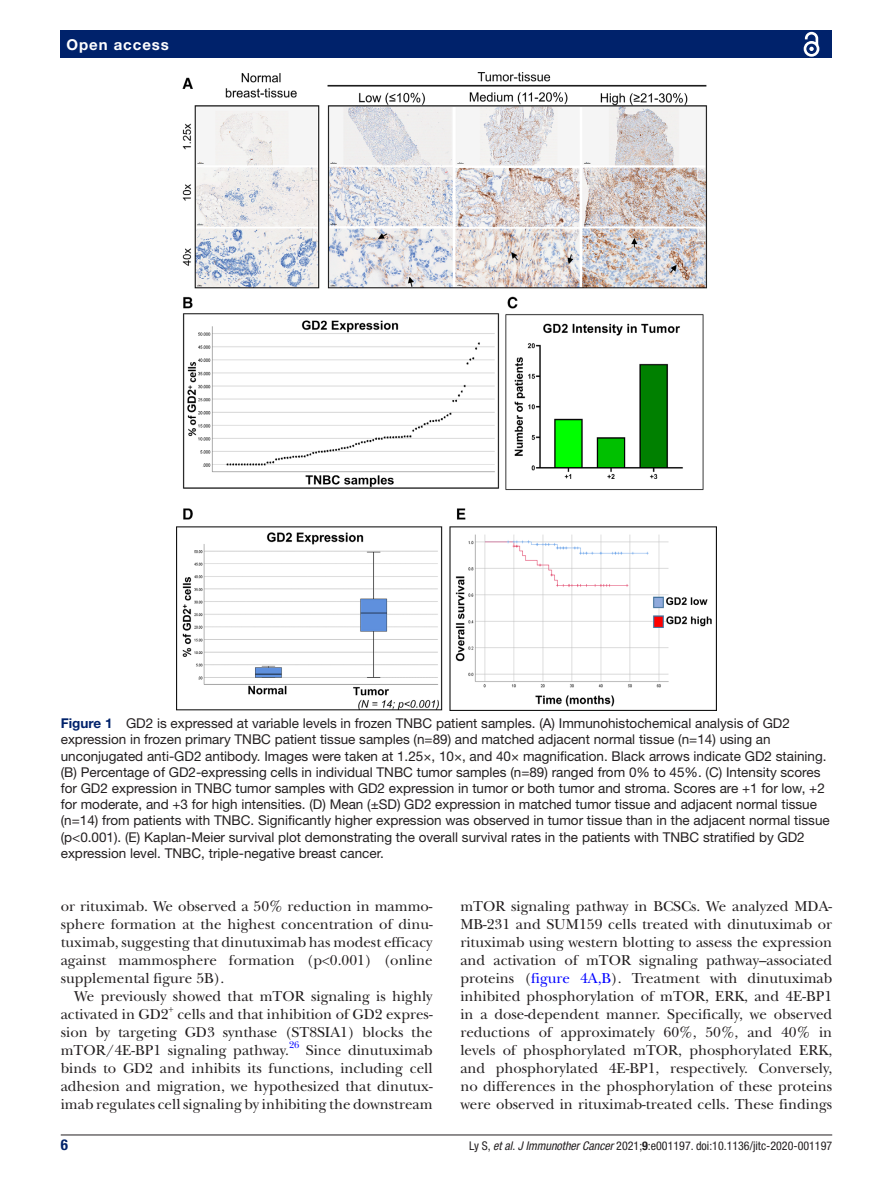
<style>
.page{position:relative;width:893px;height:1191px;background:#fff}
.page>*{position:absolute;margin:0;border:0;box-sizing:border-box;transform-origin:0 0}
.t1{font:15px/18px "New Baskerville";color:#231f20;text-align:justify}
.t2{font:700 15px "Helvetica Neue LT Std";letter-spacing:.065em;color:#fff}
.t3{font:700 condensed 15px "Helvetica Neue LT Std";color:#00226b}
.t4{font:13.5px/16.2px "Helvetica Neue LT Std";color:#231f20}
.t5{font:condensed 12px "Helvetica Neue LT Std";color:#231f20}
.t6{font:9.9px "New Baskerville";color:#00f}
.t7{font:9.9px "New Baskerville";color:#231f20}
.s1{font-weight:700;color:#00226b}
.s2{color:#00f}
.s3{font-style:italic}
.s4{font-weight:700}
</style>
<div class="page">
<hr style="left:61px;top:1134px;width:771px;height:1px;background:#231f20">
<div style="left:61px;top:31px;width:771px;height:27px;background:#00226b"></div>
<svg style="left:803px;top:31px;width:17px;height:26px"></svg>
<img style="left:176px;top:73px;width:540px;height:637px">
<p class="t2" style="left:66px;top:35px;width:104px">Open access</p>
<p class="t4" style="left:61px;top:715px;width:770px"><span class="s1">Figure 1</span> GD2 is expressed at variable levels in frozen TNBC patient samples. (A) Immunohistochemical analysis of GD2 expression in frozen primary TNBC patient tissue samples (n=89) and matched adjacent normal tissue (n=14) using an unconjugated anti-GD2 antibody. Images were taken at 1.25×, 10×, and 40× magnification. Black arrows indicate GD2 staining. (B) Percentage of GD2-expressing cells in individual TNBC tumor samples (n=89) ranged from 0% to 45%. (C) Intensity scores for GD2 expression in TNBC tumor samples with GD2 expression in tumor or both tumor and stroma. Scores are +1 for low, +2 for moderate, and +3 for high intensities. (D) Mean (±SD) GD2 expression in matched tumor tissue and adjacent normal tissue (n=14) from patients with TNBC. Significantly higher expression was observed in tumor tissue than in the adjacent normal tissue (p&lt;0.001). (E) Kaplan-Meier survival plot demonstrating the overall survival rates in the patients with TNBC stratified by GD2 expression level. TNBC, triple-negative breast cancer.</p>
<p class="t1" style="left:61px;top:897px;width:373px">or rituximab. We observed a 50% reduction in mammo&shy;sphere formation at the highest concentration of dinu&shy;tuximab, suggesting that dinutuximab has modest efficacy against mammosphere formation (p&lt;0.001) (online supplemental figure 5B).</p>
<p class="t1" style="left:61px;top:987px;width:373px;text-indent:14px">We previously showed that mTOR signaling is highly activated in GD2</p>
<p class="t7" style="left:169px;top:1003px;width:7px">+</p>
<p class="t1" style="left:61px;top:1005px;width:373px;text-indent:117px">cells and that inhibition of GD2 expres&shy;sion by targeting GD3 synthase (ST8SIA1) blocks the mTOR/4E-BP1 signaling pathway.</p>
<p class="t6" style="left:289px;top:1039px;width:12px">26</p>
<p class="t1" style="left:61px;top:1041px;width:373px;text-indent:245px">Since dinutuximab binds to GD2 and inhibits its functions, including cell adhesion and migration, we hypothesized that dinutux&shy;imab regulates cell signaling by inhibiting the downstream</p>
<p class="t1" style="left:460px;top:897px;width:373px">mTOR signaling pathway in BCSCs. We analyzed MDA-MB-231 and SUM159 cells treated with dinutuximab or rituximab using western blotting to assess the expression and activation of mTOR signaling pathway–associated proteins (<span class="s2">figure 4A,B</span>). Treatment with dinutuximab inhibited phosphorylation of mTOR, ERK, and 4E-BP1 in a dose-dependent manner. Specifically, we observed reductions of approximately 60%, 50%, and 40% in levels of phosphorylated mTOR, phosphorylated ERK, and phosphorylated 4E-BP1, respectively. Conversely, no differences in the phosphorylation of these proteins were observed in rituximab-treated cells. These findings</p>
<p class="t3" style="left:61px;top:1135px;width:9px">6</p>
<p class="t5" style="left:469px;top:1138px;width:364px">Ly S, <span class="s3">et al</span>. <span class="s3">J Immunother Cancer</span> 2021;<span class="s4">9</span>:e001197. doi:10.1136/jitc-2020-001197</p>
</div>
